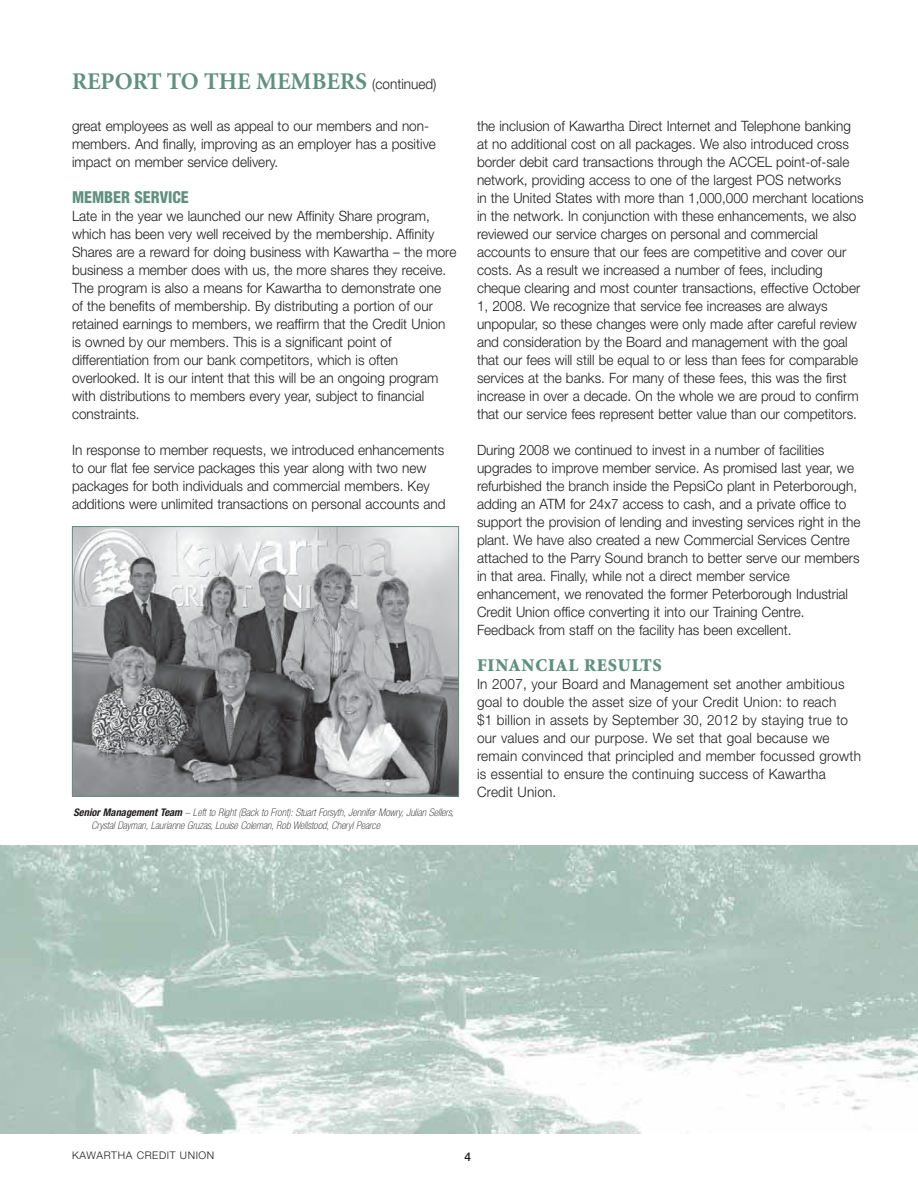
<style>
.page{position:relative;width:918px;height:1188px;background:#fff}
.page>*{position:absolute;margin:0;border:0;box-sizing:border-box;transform-origin:0 0}
.t1{font:700 24px "Minion";color:#619080}
.t2{font:900 18px "Minion";letter-spacing:.05em;color:#619080}
.t3{font:800 condensed 16.5px "Helvetica Neue";color:#619080;scale:.95 1}
.t4{font:300 14.25px/18px "Helvetica Neue";color:#201d1d;scale:.95 1}
.t5{font:500 12px "Helvetica Neue";color:#201d1d}
.t6{font:italic 100 condensed 10.5px/13.5px "Helvetica Neue";color:#201d1d}
.t7{font:300 10.5px "Helvetica Neue";letter-spacing:.055em;color:#201d1d}
.s1{font-family:"Helvetica Neue";font-weight:300;font-size:14.25px;color:#201d1d}
.s2{font-weight:700}
</style>
<div class="page">
<img style="left:74px;top:528px;width:383px;height:267px">
<div style="left:72px;top:526px;width:387px;height:271px;border:1px solid #619080"></div>
<img style="left:0;top:846px;width:918px;height:288px">
<h1 class="t1" style="left:72px;top:72px;width:366px">REPORT TO THE MEMBERS <span class="s1">(continued)</span></h1>
<p class="t4" style="left:72px;top:118px;width:385px">great employees as well as appeal to our members and non&shy;members. And finally, improving as an employer has a positive impact on member service delivery.</p>
<p class="t3" style="left:72px;top:191px;width:124px">MEMBER SERVICE</p>
<p class="t4" style="left:72px;top:208px;width:406px">Late in the year we launched our new Affinity Share program, which has been very well received by the membership. Affinity Shares are a reward for doing business with Kawartha – the more business a member does with us, the more shares they receive.<br>The program is also a means for Kawartha to demonstrate one<br>of the benefits of membership. By distributing a portion of our retained earnings to members, we reaffirm that the Credit Union is owned by our members. This is a significant point of differentiation from our bank competitors, which is often overlooked. It is our intent that this will be an ongoing program with distributions to members every year, subject to financial constraints.</p>
<p class="t4" style="left:72px;top:442px;width:395px">In response to member requests, we introduced enhancements to our flat fee service packages this year along with two new packages for both individuals and commercial members. Key additions were unlimited transactions on personal accounts and</p>
<p class="t6" style="left:92px;top:806px;width:366px;text-indent:-18px"><span class="s2">Senior Management Team</span> – Left to Right (Back to Front) : Stuart Forsyth, Jennifer Mowry, Julian Sellers,<br>Crystal Dayman, Laurianne Gruzas, Louise Coleman, Rob Wellstood, Cheryl Pearce</p>
<p class="t4" style="left:477px;top:118px;width:408px">the inclusion of Kawartha Direct Internet and Telephone banking at no additional cost on all packages. We also introduced cross border debit card transactions through the ACCEL point-of-sale network, providing access to one of the largest POS networks<br>in the United States with more than 1,000,000 merchant locations in the network. In conjunction with these enhancements, we also reviewed our service charges on personal and commercial accounts to ensure that our fees are competitive and cover our costs. As a result we increased a number of fees, including cheque clearing and most counter transactions, effective October 1, 2008. We recognize that service fee increases are always unpopular, so these changes were only made after careful review and consideration by the Board and management with the goal that our fees will still be equal to or less than fees for comparable services at the banks. For many of these fees, this was the first increase in over a decade. On the whole we are proud to confirm that our service fees represent better value than our competitors.</p>
<p class="t4" style="left:477px;top:442px;width:405px">During 2008 we continued to invest in a number of facilities upgrades to improve member service. As promised last year, we refurbished the branch inside the PepsiCo plant in Peterborough, adding an ATM for 24x7 access to cash, and a private office to support the provision of lending and investing services right in the plant. We have also created a new Commercial Services Centre attached to the Parry Sound branch to better serve our members in that area. Finally, while not a direct member service enhancement, we renovated the former Peterborough Industrial Credit Union office converting it into our Training Centre.<br>Feedback from staff on the facility has been excellent.</p>
<p class="t2" style="left:477px;top:658px;width:186px">FINANCIAL RESULTS</p>
<p class="t4" style="left:477px;top:676px;width:406px">In 2007, your Board and Management set another ambitious goal to double the asset size of your Credit Union: to reach<br>$1 billion in assets by September 30, 2012 by staying true to our values and our purpose. We set that goal because we remain convinced that principled and member focussed growth is essential to ensure the continuing success of Kawartha Credit Union.</p>
<p class="t7" style="left:72px;top:1152px;width:144px">KAWARTHA CREDIT UNION</p>
<p class="t5" style="left:465px;top:1152px;width:8px">4</p>
</div>
